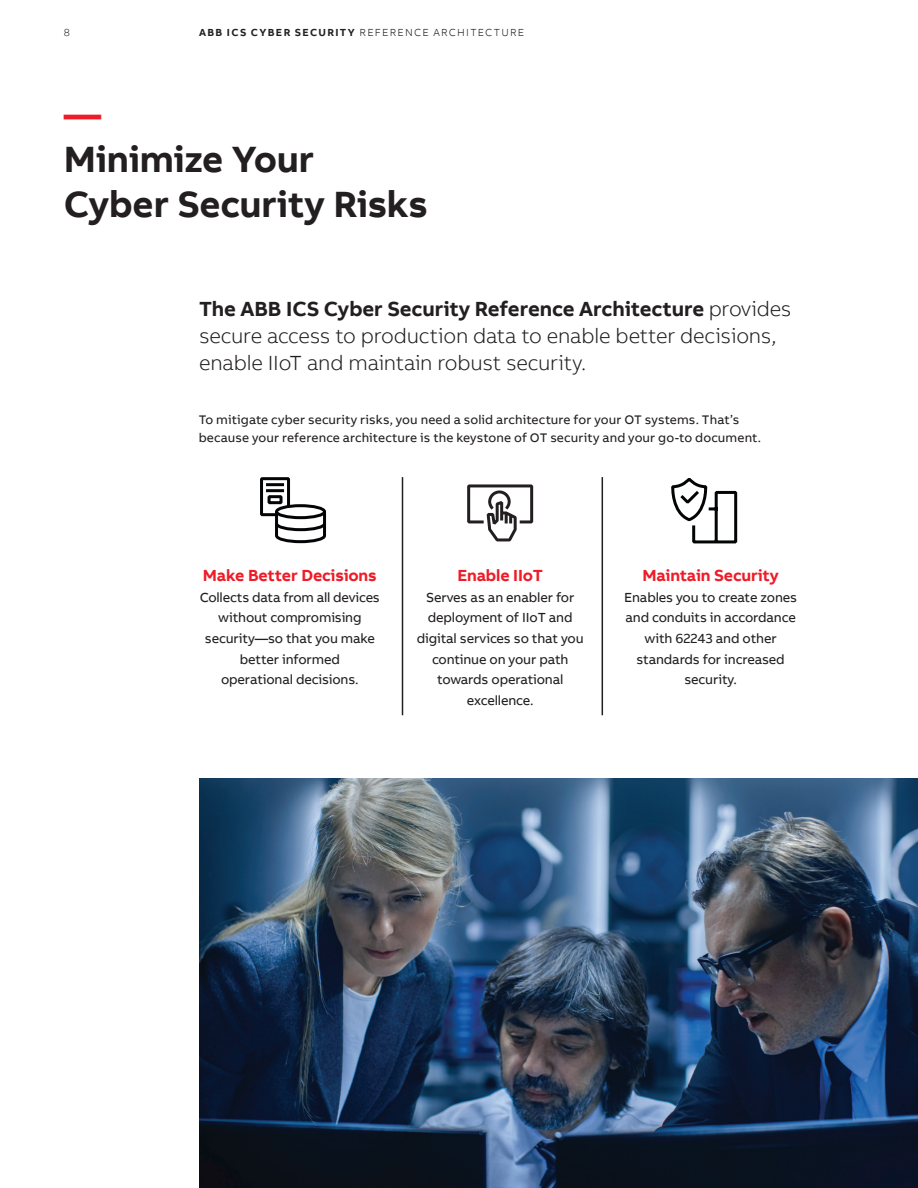
<style>
.page{position:relative;width:918px;height:1188px;background:#fff}
.page>*{position:absolute;margin:0;border:0;box-sizing:border-box;transform-origin:0 0}
.Headline_L_25pt_30pt{font:700 37.5px/45px "AB Bvoice";letter-spacing:-.005em;color:#231f20}
.Headline_L_25pt_30pt-2{font:700 37.5px "AB Bvoice";color:#ee1c28}
.Copytext_8_5pt_12pt{font:300 21px/27px "AB Bvoice";letter-spacing:-.01em;color:#231f20}
.t1{font:700 16.5px "AB Bvoice";letter-spacing:-.01em;color:#ee1c28}
.t2{font:13.5px/20.7px "AB Bvoice";letter-spacing:-.01em;color:#231f20;text-align:center}
.Copytext_8_5pt_12pt-2{font:12.75px/18px "AB Bvoice";letter-spacing:.01em;color:#231f20}
.Header_Information_7{font:300 10.5px "AB Bvoice";letter-spacing:.12em;color:#231f20}
.Page_Number_Left_7pt{font:300 10.5px "AB Bvoice";color:#231f20}
.s1{font-weight:700}
</style>
<div class="page">
<img style="left:199px;top:779px;width:719px;height:409px">
<svg style="left:671px;top:479px;width:67px;height:65px"></svg>
<svg style="left:260px;top:477px;width:67px;height:67px"></svg>
<svg style="left:467px;top:484px;width:66px;height:57px"></svg>
<hr style="left:402px;top:477px;width:1px;height:238px;background:#231f20">
<hr style="left:602px;top:477px;width:1px;height:238px;background:#231f20">
<p class="Page_Number_Left_7pt" style="left:64px;top:26px;width:8px">8</p>
<p class="Header_Information_7" style="left:199px;top:26px;width:327px"><span class="s1">ABB ICS CYBER SECURITY</span> REFERENCE ARCHITECTURE</p>
<p class="Headline_L_25pt_30pt-2" style="left:64px;top:90px;width:39px">—</p>
<p class="Headline_L_25pt_30pt" style="left:64px;top:137px;width:366px">Minimize Your<br>Cyber Security Risks</p>
<p class="Copytext_8_5pt_12pt" style="left:199px;top:295px;width:594px"><span class="s1">The ABB ICS Cyber Security Reference Architecture</span> provides secure access to production data to enable better decisions, enable IIoT and maintain robust security.</p>
<p class="Copytext_8_5pt_12pt-2" style="left:199px;top:411px;width:564px">To mitigate cyber security risks, you need a solid architecture for your OT systems. That’s because your reference architecture is the keystone of OT security and your go-to document.</p>
<p class="t1" style="left:203px;top:565px;width:176px">Make Better Decisions</p>
<p class="t2" style="left:200px;top:587px;width:182px">Collects data from all devices without compromising security—so that you make better informed<br>operational decisions.</p>
<p class="t1" style="left:457px;top:565px;width:87px">Enable IIoT</p>
<p class="t2" style="left:417px;top:587px;width:169px">Serves as an enabler for deployment of IIoT and digital services so that you continue on your path towards operational excellence.</p>
<p class="t1" style="left:642px;top:565px;width:138px">Maintain Security</p>
<p class="t2" style="left:624px;top:587px;width:175px">Enables you to create zones and conduits in accordance with 62243 and other standards for increased security.</p>
</div>
